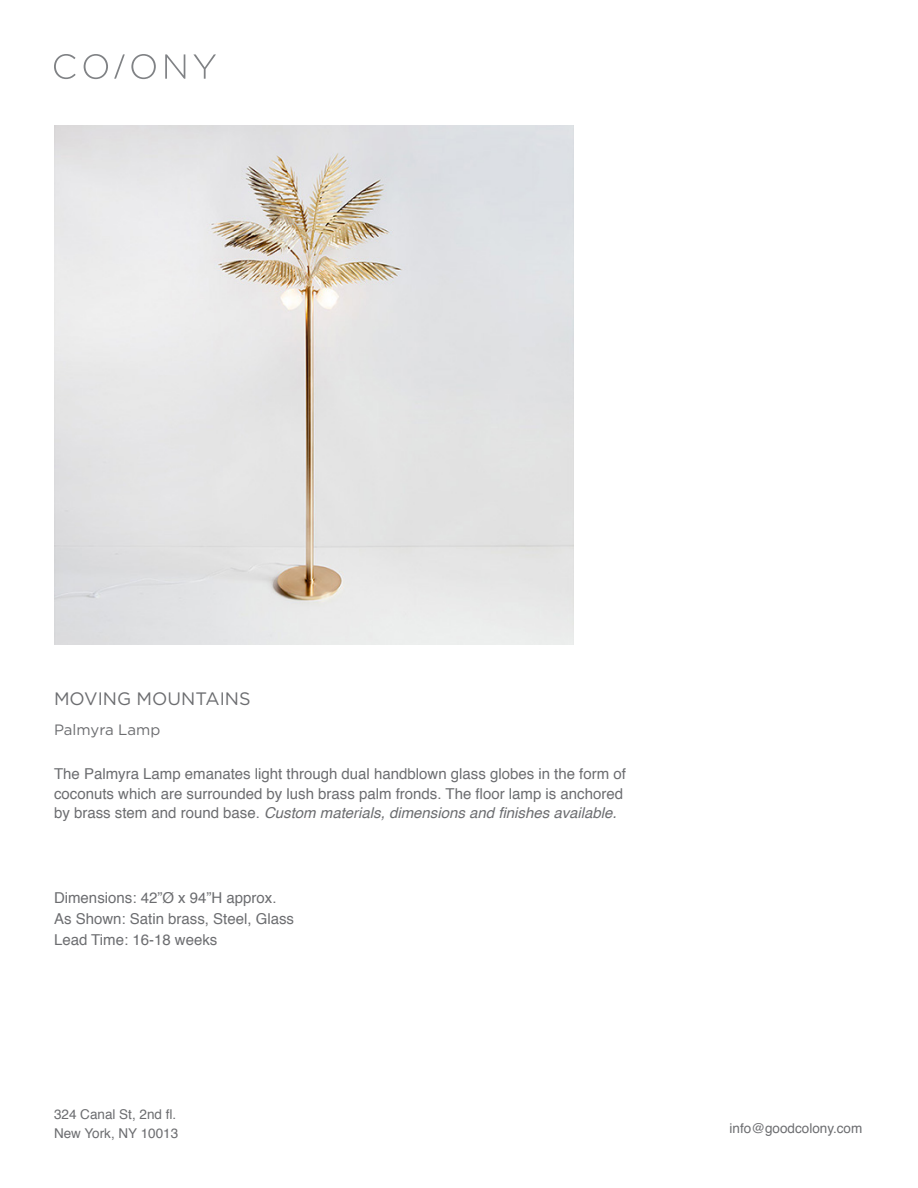
<style>
.page{position:relative;width:918px;height:1188px;background:#fff}
.page>*{position:absolute;margin:0;border:0;box-sizing:border-box;transform-origin:0 0}
.Artist_Title{font:18px "Gotham";color:#6c6d70}
.Description{font:15px/19.5px "Helvetica";color:#6c6d70}
.Dims_and_Materials{font:15px "Helvetica";color:#6c6d70}
.Title_of_Piece{font:15px "Gotham";color:#6c6d70}
.t1{font:13.5px/19.5px "Helvetica";color:#6c6d70}
.s1{font-style:italic}
</style>
<div class="page">
<svg style="left:84px;top:54px;width:24px;height:25px"></svg>
<svg style="left:131px;top:54px;width:25px;height:25px"></svg>
<svg style="left:165px;top:54px;width:20px;height:25px"></svg>
<svg style="left:193px;top:54px;width:23px;height:25px"></svg>
<svg style="left:114px;top:54px;width:11px;height:25px"></svg>
<svg style="left:54px;top:54px;width:22px;height:25px"></svg>
<img style="left:54px;top:125px;width:520px;height:520px">
<p class="Artist_Title" style="left:54px;top:687px;width:198px">MOVING MOUNTAINS</p>
<p class="Title_of_Piece" style="left:54px;top:720px;width:108px">Palmyra Lamp</p>
<p class="Description" style="left:54px;top:765px;width:573px">The Palmyra Lamp emanates light through dual handblown glass globes in the form of coconuts which are surrounded by lush brass palm fronds. The floor lamp is anchored by brass stem and round base. <span class="s1">Custom materials, dimensions and finishes available.</span></p>
<p class="Dims_and_Materials" style="left:54px;top:886px;width:224px">Dimensions: 42”Ø x 94”H approx.</p>
<p class="Dims_and_Materials" style="left:54px;top:907px;width:242px">As Shown: Satin brass, Steel, Glass</p>
<p class="Dims_and_Materials" style="left:54px;top:928px;width:165px">Lead Time: 16-18 weeks</p>
<p class="t1" style="left:54px;top:1105px;width:126px">324 Canal St, 2nd fl.<br>New York, NY 10013</p>
<p class="t1" style="left:730px;top:1119px;width:134px">info@goodcolony.com</p>
</div>
